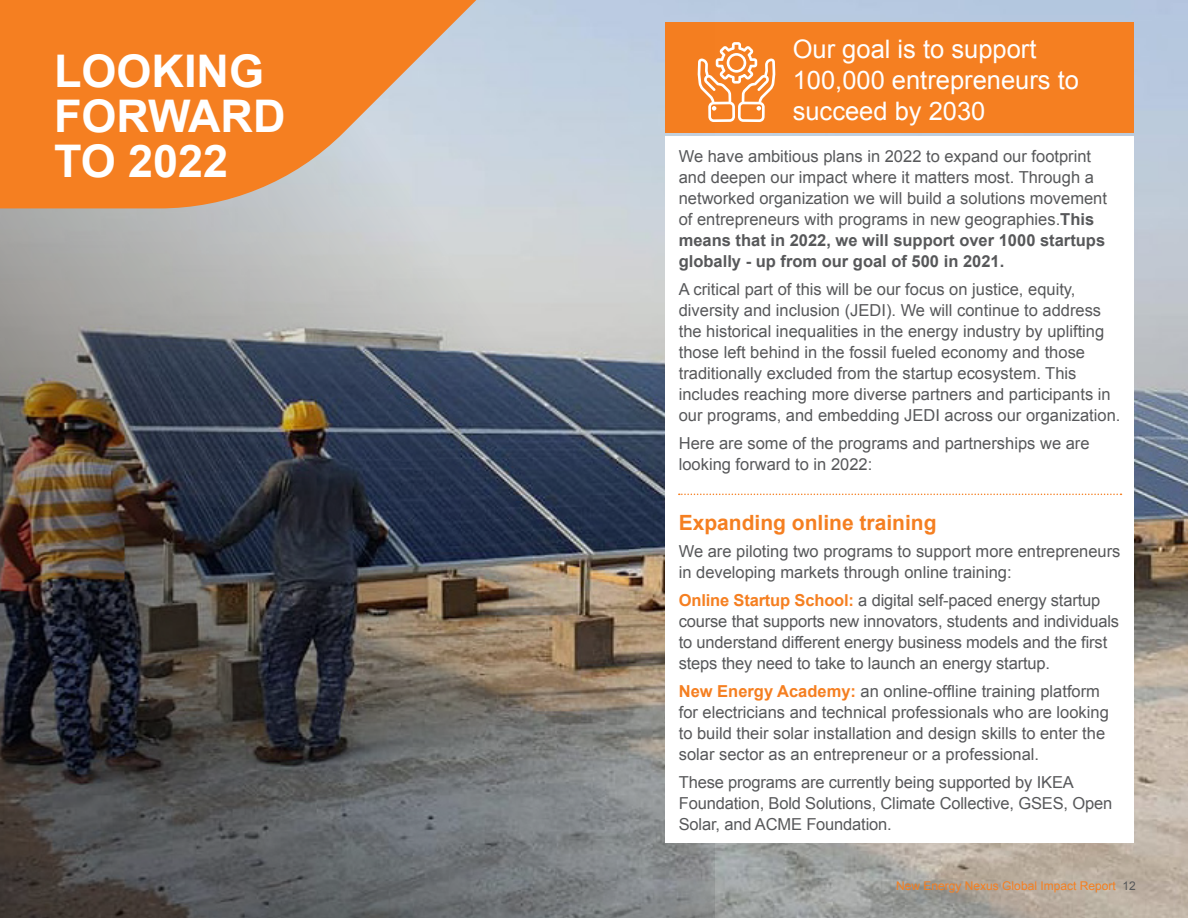
<style>
.page{position:relative;width:1188px;height:918px;background:#fff}
.page>*{position:absolute;margin:0;border:0;box-sizing:border-box;transform-origin:0 0}
.chapter_head{font:700 45px/45px "Arial";color:#fff}
.subhead{font:25.5px/30.6px "Arial";color:#fff}
.subhead-2{font:700 21px "Arial";color:#f57f21}
.body{font:16.5px/21px "Arial";color:#57585a}
.t1{font:12px "Arial";color:#f57f21}
.s1{font-weight:700}
.s2{font-weight:700;color:#f57f21}
.s3{color:#57585a}
</style>
<div class="page">
<img style="left:715px;top:0;width:473px;height:918px">
<div style="left:665px;top:23px;width:469px;height:110px;background:#f57f21"></div>
<img style="left:0;top:0;width:715px;height:918px">
<svg style="left:0;top:0;width:529px;height:208px;background:#e7985b"></svg>
<div style="left:665px;top:137px;width:469px;height:706px;background:#fff"></div>
<svg style="left:679px;top:494px;width:442px;height:1px"></svg>
<svg style="left:698px;top:42px;width:77px;height:80px"></svg>
<p class="chapter_head" style="left:54px;top:50px;width:233px">LOOKING<br>FORWARD<br>TO 2022</p>
<p class="subhead" style="left:793px;top:34px;width:288px">Our goal is to support<br>100,000 entrepreneurs to succeed by 2030</p>
<p class="body" style="left:679px;top:146px;width:430px">We have ambitious plans in 2022 to expand our footprint and deepen our impact where it matters most. Through a networked organization we will build a solutions movement of entrepreneurs with programs in new geographies.<span class="s1">This means that in 2022, we will support over 1000 startups globally - up from our goal of 500 in 2021.</span></p>
<p class="body" style="left:679px;top:279px;width:443px">A critical part of this will be our focus on justice, equity, diversity and inclusion (JEDI). We will continue to address the historical inequalities in the energy industry by uplifting those left behind in the fossil fueled economy and those traditionally excluded from the startup ecosystem. This includes reaching more diverse partners and participants in our programs, and embedding JEDI across our organization.</p>
<p class="body" style="left:679px;top:433px;width:412px">Here are some of the programs and partnerships we are looking forward to in 2022:</p>
<p class="subhead-2" style="left:679px;top:508px;width:259px">Expanding online training</p>
<p class="body" style="left:679px;top:541px;width:443px">We are piloting two programs to support more entrepreneurs in developing markets through online training:</p>
<p class="body" style="left:679px;top:590px;width:442px"><span class="s2">Online Startup School:</span> a digital self-paced energy startup course that supports new innovators, students and individuals to understand different energy business models and the first steps they need to take to launch an energy startup.</p>
<p class="body" style="left:679px;top:681px;width:432px"><span class="s2">New Energy Academy:</span> an online-offline training platform for electricians and technical professionals who are looking to build their solar installation and design skills to enter the solar sector as an entrepreneur or a professional.</p>
<p class="body" style="left:679px;top:771px;width:435px">These programs are currently being supported by IKEA<br>Foundation, Bold Solutions, Climate Collective, GSES, Open<br>Solar, and ACME Foundation.</p>
<p class="t1" style="left:896px;top:878px;width:241px">New Energy Nexus Global Impact Report <span class="s3">12</span></p>
</div>
